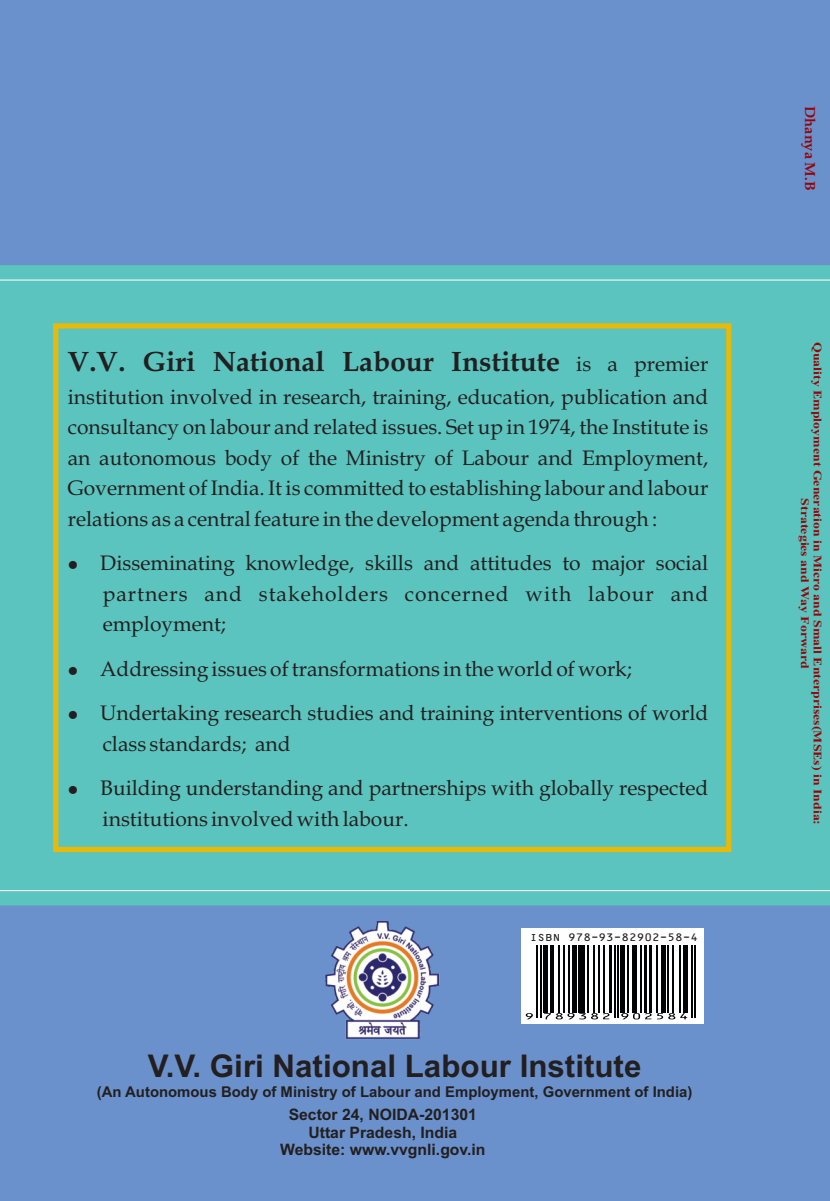
<style>
.page{position:relative;width:830px;height:1201px;background:#fff}
.page>*{position:absolute;margin:0;border:0;box-sizing:border-box;transform-origin:0 0}
.t1{font:700 31.32px "Arial";color:#231f20}
.t2{font:700 28px "Book Antiqua";color:#231f20}
.t3{font:21px/30.4px "Book Antiqua";color:#231f20;text-align:justify}
.t4{font:700 15.75px/17.7px "Arial";color:#231f20;text-align:center}
.t5{font:700 14.88px "Arial";color:#231f20}
.t6{font:700 14.53px "Book Antiqua";color:#94060a}
.t7{font:12.08px "OCRB10 Pitch BT";color:#231f20;scale:1.05 1}
.t8{font:700 11.55px/12.8px "Times New Roman";color:#94060a;text-align:center;scale:1.2 1}
.s1{font-weight:400;font-size:21px}
</style>
<div class="page">
<div style="left:825px;top:0;width:5px;height:1200px;background:#6a91cb"></div>
<div style="left:0;top:0;width:801px;height:1200px;background:#6a91cb"></div>
<div style="left:798px;top:0;width:29px;height:1200px;background:#6a91cb"></div>
<div style="left:0;top:265px;width:830px;height:681px;background:#5bc4be"></div>
<img style="left:325px;top:921px;width:115px;height:118px">
<div style="left:53px;top:323px;width:678px;height:529px;border:5px solid #e7b908"></div>
<div style="left:521px;top:928px;width:182px;height:96px;background:#fff"></div>
<hr style="left:536px;top:945px;width:2px;height:72px;background:#020304">
<hr style="left:540px;top:945px;width:1px;height:72px;background:#020304">
<div style="left:543px;top:945px;width:5px;height:66px;background:#020304"></div>
<hr style="left:550px;top:945px;width:3px;height:66px;background:#020304">
<hr style="left:558px;top:945px;width:2px;height:66px;background:#020304">
<hr style="left:563px;top:945px;width:2px;height:66px;background:#020304">
<hr style="left:568px;top:945px;width:2px;height:66px;background:#020304">
<hr style="left:572px;top:945px;width:4px;height:66px;background:#020304">
<div style="left:578px;top:945px;width:7px;height:66px;background:#020304"></div>
<hr style="left:587px;top:945px;width:1px;height:66px;background:#020304">
<hr style="left:594px;top:945px;width:1px;height:66px;background:#020304">
<hr style="left:599px;top:945px;width:1px;height:66px;background:#020304">
<hr style="left:604px;top:945px;width:1px;height:66px;background:#020304">
<hr style="left:609px;top:945px;width:3px;height:66px;background:#020304">
<hr style="left:614px;top:945px;width:1px;height:72px;background:#020304">
<hr style="left:617px;top:945px;width:1px;height:72px;background:#020304">
<div style="left:620px;top:945px;width:5px;height:66px;background:#020304"></div>
<hr style="left:627px;top:945px;width:1px;height:66px;background:#020304">
<div style="left:632px;top:945px;width:5px;height:66px;background:#020304"></div>
<hr style="left:641px;top:945px;width:1px;height:66px;background:#020304">
<hr style="left:644px;top:945px;width:3px;height:66px;background:#020304">
<hr style="left:649px;top:945px;width:3px;height:66px;background:#020304">
<hr style="left:656px;top:945px;width:1px;height:66px;background:#020304">
<hr style="left:661px;top:945px;width:4px;height:66px;background:#020304">
<hr style="left:667px;top:945px;width:2px;height:66px;background:#020304">
<hr style="left:672px;top:945px;width:2px;height:66px;background:#020304">
<hr style="left:679px;top:945px;width:2px;height:66px;background:#020304">
<hr style="left:683px;top:945px;width:4px;height:66px;background:#020304">
<hr style="left:691px;top:945px;width:1px;height:72px;background:#020304">
<hr style="left:694px;top:945px;width:2px;height:72px;background:#020304">
<svg style="left:526px;top:1013px;width:7px;height:6px"></svg>
<svg style="left:544px;top:1012px;width:65px;height:7px"></svg>
<svg style="left:621px;top:1012px;width:30px;height:7px"></svg>
<svg style="left:657px;top:1012px;width:30px;height:7px"></svg>
<h2 class="t2" style="left:68px;top:351px;width:642px">V.V. Giri National Labour Institute <span class="s1">is a premier</span></h2>
<p class="t3" style="left:68px;top:383px;width:642px">institution involved in research, training, education, publication and consultancy on labour and related issues. Set up in 1974, the Institute is an autonomous body of the Ministry of Labour and Employment, Government of India. It is committed to establishing labour and labour relations as a central feature in the development agenda through :</p>
<p class="t3" style="left:103px;top:550px;width:607px;text-indent:-35px">● Disseminating knowledge, skills and attitudes to major social partners and stakeholders concerned with labour and employment;</p>
<p class="t3" style="left:68px;top:655px;width:566px">● Addressing issues of transformations in the world of work;</p>
<p class="t3" style="left:103px;top:700px;width:607px;text-indent:-35px">● Undertaking research studies and training interventions of world class standards; and</p>
<p class="t3" style="left:103px;top:775px;width:607px;text-indent:-35px">● Building understanding and partnerships with globally respected institutions involved with labour.</p>
<p class="t7" style="left:530px;top:931px;width:162px">ISBN 978-93-82902-58-4</p>
<h1 class="t1" style="left:148px;top:1054px;width:495px">V.V. Giri National Labour Institute</h1>
<p class="t5" style="left:97px;top:1086px;width:597px">(An Autonomous Body of Ministry of Labour and Employment, Government of India)</p>
<p class="t4" style="left:280px;top:1106px;width:207px">Sector 24, NOIDA-201301<br>Uttar Pradesh, India<br>Website: www.vvgnli.gov.in</p>
<p class="t6" style="left:816px;top:106px;width:85px;rotate:90deg">Dhanya M.B</p>
<p class="t8" style="left:823px;top:342px;width:404px;rotate:90deg">Quality Employment Generation in Micro and Small Enterprises(MSEs) in India:<br>Strategies and Way Forward</p>
</div>
